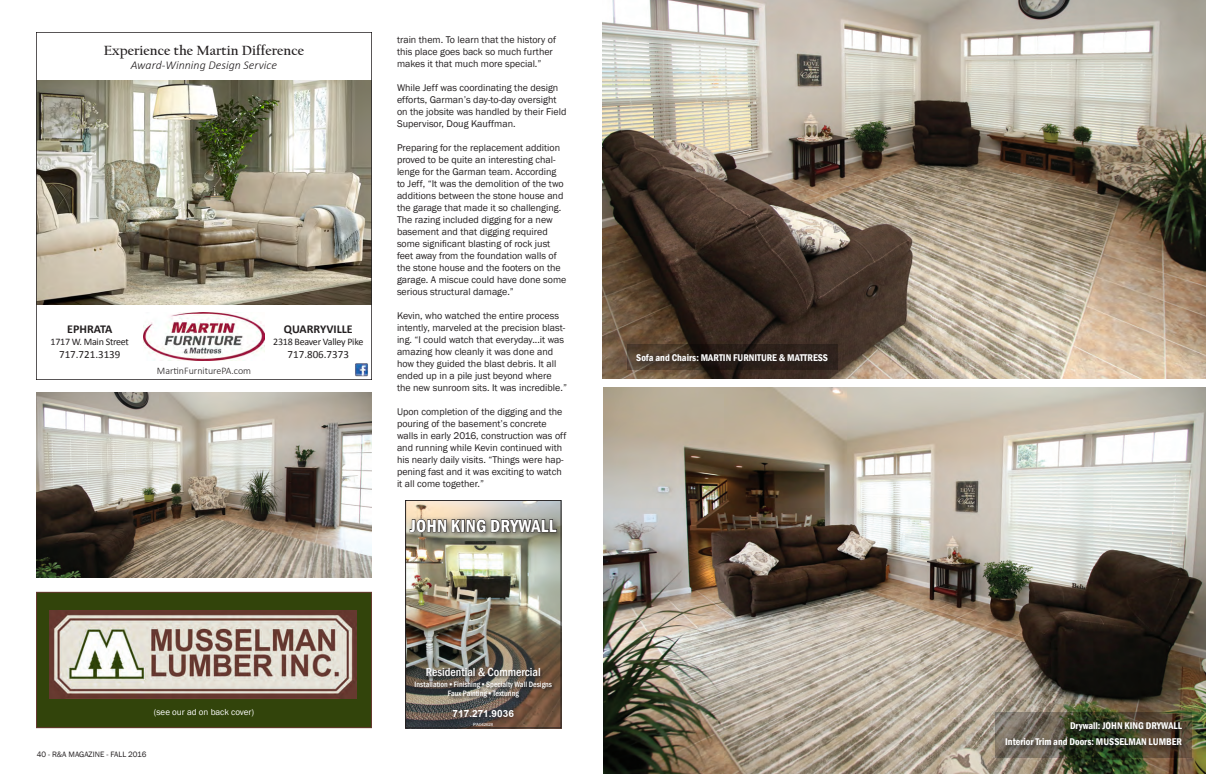
<style>
.page{position:relative;width:1206px;height:774px;background:#fff}
.page>*{position:absolute;margin:0;border:0;box-sizing:border-box;transform-origin:0 0}
.t1{font:600 condensed 18px "Franklin Gothic";letter-spacing:.01em;color:#fff}
.t2{font:700 14px "Californian FB";color:#231f20}
.t3{font:700 14px "Utsaah";color:#fff}
.t4{font:italic 300 12px "Calibri";color:#231f20}
.t5{font:500 condensed 12px "Franklin Gothic";color:#fff}
.t6{font:700 12px "Calibri";color:#231f20}
.t7{font:11px "Calibri";color:#231f20}
.t8{font:10px/12px "Franklin Gothic";color:#231f20}
.t9{font:600 condensed 10px/16px "Franklin Gothic";color:#fff;text-align:right}
.t10{font:10px "Calibri";letter-spacing:-.025em;color:#231f20}
.t11{font:300 10px "Calibri";color:#231f20}
.t12{font:9px "Franklin Gothic";color:#fff}
.t13{font:500 condensed 8px/9px "Franklin Gothic";color:#fff;text-align:center}
.t14{font:8px "Franklin Gothic";color:#231f20}
.t15{font:6px "Utsaah";color:#fff}
</style>
<div class="page">
<div style="left:36px;top:592px;width:336px;height:136px;background:#32440b"></div>
<div style="left:36px;top:592px;width:336px;height:136px;border:1px solid #663930"></div>
<img style="left:49px;top:611px;width:308px;height:87px">
<img style="left:38px;top:81px;width:332px;height:224px">
<img style="left:143px;top:312px;width:122px;height:48px">
<img style="left:355px;top:363px;width:13px;height:14px">
<div style="left:36px;top:32px;width:336px;height:348px;border:1px solid #231f20"></div>
<img style="left:407px;top:502px;width:152px;height:224px">
<div style="left:405px;top:500px;width:156px;height:228px;border:1px solid #231f20"></div>
<div style="left:406px;top:516px;width:155px;height:23px;background:#231f20;opacity:.75"></div>
<svg style="left:410px;top:519px;width:147px;height:13px;background:#625e57"></svg>
<div style="left:450px;top:707px;width:71px;height:18px;background:#231f20;opacity:.75"></div>
<div style="left:415px;top:668px;width:141px;height:33px;background:#231f20;opacity:.75"></div>
<img style="left:37px;top:393px;width:335px;height:185px">
<img style="left:603px;top:0;width:603px;height:378px">
<img style="left:603px;top:387px;width:603px;height:387px">
<svg style="left:995px;top:712px;width:197px;height:45px;background:#595541"></svg>
<div style="left:1003px;top:720px;width:187px;height:34px;background:#231f20;opacity:.75"></div>
<svg style="left:627px;top:344px;width:211px;height:26px;background:#35281f"></svg>
<div style="left:634px;top:352px;width:201px;height:17px;background:#231f20;opacity:.75"></div>
<h2 class="t2" style="left:104px;top:42px;width:202px">Experience the Martin Difference</h2>
<p class="t4" style="left:131px;top:58px;width:148px">Award-Winning Design Service</p>
<p class="t6" style="left:67px;top:322px;width:47px">EPHRATA</p>
<p class="t10" style="left:51px;top:336px;width:80px">1717 W. Main Street</p>
<p class="t7" style="left:59px;top:348px;width:63px">717.721.3139</p>
<p class="t11" style="left:157px;top:364px;width:96px">MartinFurniturePA.com</p>
<p class="t6" style="left:284px;top:322px;width:70px">QUARRYVILLE</p>
<p class="t10" style="left:273px;top:336px;width:92px">2318 Beaver Valley Pike</p>
<p class="t7" style="left:288px;top:348px;width:63px">717.806.7373</p>
<p class="t8" style="left:397px;top:34px;width:161px">train them. To learn that the history of this place goes back so much further makes it that much more special.”</p>
<p class="t8" style="left:397px;top:82px;width:171px">While Jeff was coordinating the design efforts, Garman’s day-to-day oversight on the jobsite was handled by their Field Supervisor, Doug Kauffman.</p>
<p class="t8" style="left:397px;top:142px;width:171px">Preparing for the replacement addition proved to be quite an interesting chal&shy;lenge for the Garman team. According to Jeff, “It was the demolition of the two additions between the stone house and the garage that made it so challenging.<br>The razing included digging for a new basement and that digging required some significant blasting of rock just feet away from the foundation walls of the stone house and the footers on the garage. A miscue could have done some serious structural damage.”</p>
<p class="t8" style="left:397px;top:310px;width:172px">Kevin, who watched the entire process intently, marveled at the precision blast&shy;ing. “I could watch that everyday...it was amazing how cleanly it was done and how they guided the blast debris. It all ended up in a pile just beyond where the new sunroom sits. It was incredible.”</p>
<p class="t8" style="left:397px;top:406px;width:171px">Upon completion of the digging and the pouring of the basement’s concrete walls in early 2016, construction was off and running while Kevin continued with his nearly daily visits. “Things were hap&shy;pening fast and it was exciting to watch it all come together.”</p>
<h1 class="t1" style="left:410px;top:514px;width:148px">JOHN KING DRYWALL</h1>
<p class="t12" style="left:154px;top:706px;width:102px">(see our ad on back cover)</p>
<p class="t14" style="left:37px;top:749px;width:111px">40 - R&amp;A MAGAZINE - FALL 2016</p>
<p class="t5" style="left:426px;top:664px;width:116px">Residential &amp; Commercial</p>
<p class="t13" style="left:415px;top:680px;width:139px">Installation ▪ Finishing ▪ Specialty Wall Designs<br>Faux Painting ▪ Texturing</p>
<h2 class="t3" style="left:453px;top:707px;width:63px">717.271.9036</h2>
<p class="t15" style="left:473px;top:722px;width:22px">PA042628</p>
<p class="t9" style="left:636px;top:350px;width:193px">Sofa and Chairs: MARTIN FURNITURE &amp; MATTRESS</p>
<p class="t9" style="left:1005px;top:718px;width:178px">Drywall: JOHN KING DRYWALL<br>Interior Trim and Doors: MUSSELMAN LUMBER</p>
</div>
